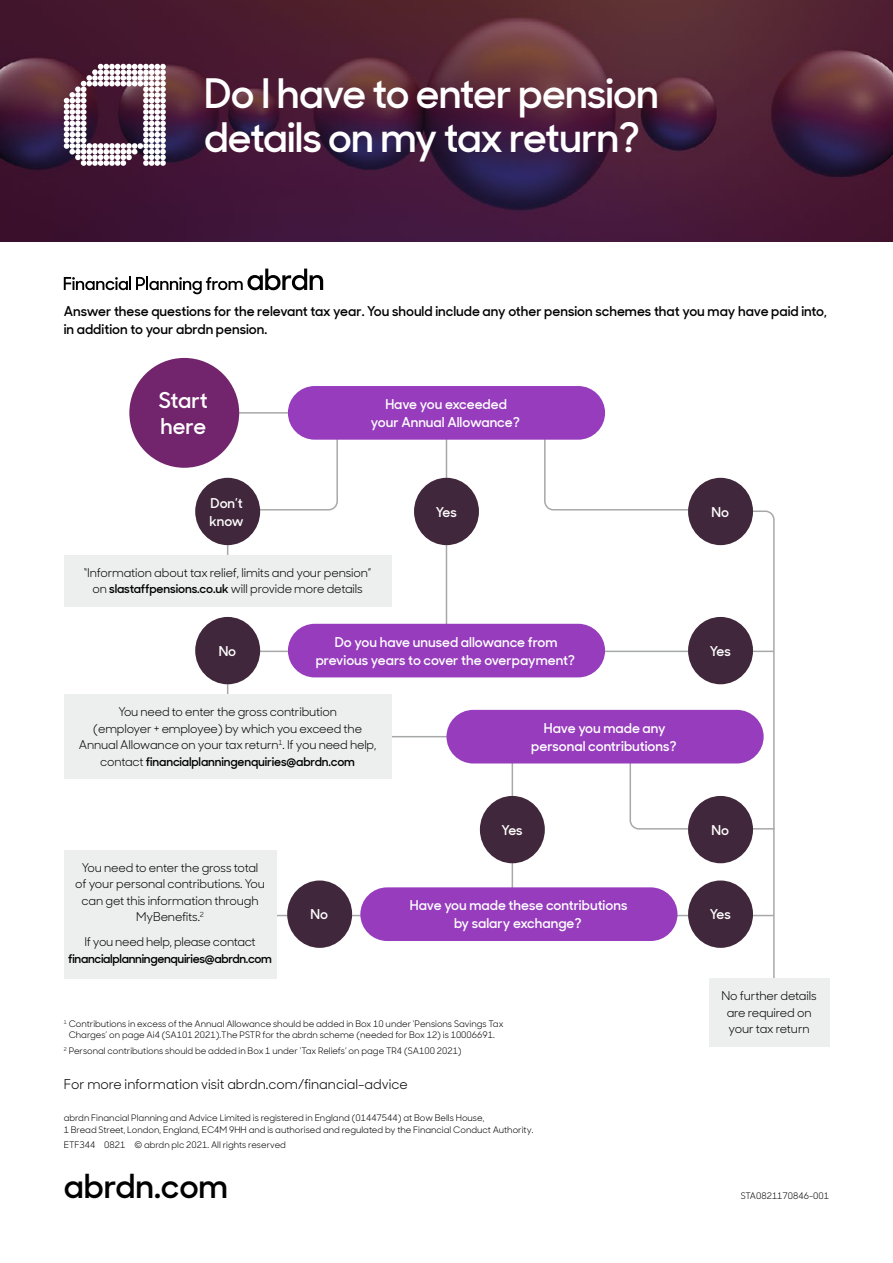
<style>
.page{position:relative;width:893px;height:1263px;background:#fff}
.page>*{position:absolute;margin:0;border:0;box-sizing:border-box;transform-origin:0 0}
.t1{font:600 40.5px/43.5px "Sharp Sans Display No 1";letter-spacing:-.02em;color:#fff}
.t2{font:600 33px "Sharp Sans Display No 1";color:#000}
.t3{font:600 21.75px/26.4px "Sharp Sans Display No 1";color:#fff}
.t4{font:600 13.5px/18px "Sharp Sans Display No 1";color:#fff;text-align:center}
.t5{font:600 13.5px/18px "Sharp Sans Display No 1";color:#000}
.t6{font:13.5px "Sharp Sans Display No 1";color:#000}
.t7{font:12px/16.5px "Sharp Sans Display No 1";letter-spacing:-.01em;color:#000;text-align:center}
.t8{font:600 12px "Sharp Sans Display No 1";letter-spacing:-.025em;color:#000}
.t9{font:9px/11.2px "Sharp Sans Display No 1";color:#000}
.s1{font-weight:600}
</style>
<div class="page">
<img style="left:0;top:0;width:893px;height:242px">
<svg style="left:64px;top:64px;width:102px;height:102px"></svg>
<svg style="left:543px;top:426px;width:232px;height:552px"></svg>
<svg style="left:222px;top:426px;width:116px;height:85px"></svg>
<hr style="left:446px;top:408px;width:1px;height:243px;background:#a7a8a9">
<hr style="left:512px;top:745px;width:1px;height:170px;background:#a7a8a9">
<hr style="left:227px;top:645px;width:1px;height:88px;background:#a7a8a9">
<hr style="left:227px;top:501px;width:1px;height:88px;background:#a7a8a9">
<hr style="left:224px;top:412px;width:102px;height:2px;background:#a7a8a9">
<hr style="left:227px;top:651px;width:547px;height:1px;background:#a7a8a9">
<hr style="left:184px;top:915px;width:590px;height:1px;background:#a7a8a9">
<hr style="left:227px;top:736px;width:383px;height:1px;background:#a7a8a9">
<div style="left:288px;top:386px;width:317px;height:54px;background:#963cbd;border-radius:27px"></div>
<div style="left:64px;top:555px;width:328px;height:52px;background:#edeeee"></div>
<div style="left:64px;top:694px;width:328px;height:85px;background:#edeeee"></div>
<div style="left:446px;top:710px;width:318px;height:53px;background:#963cbd;border-radius:27px"></div>
<div style="left:709px;top:978px;width:120px;height:68px;background:#edeeee"></div>
<svg style="left:64px;top:269px;width:259px;height:25px"></svg>
<div style="left:129px;top:358px;width:110px;height:110px;background:#72246c;border-radius:50%"></div>
<div style="left:480px;top:796px;width:65px;height:67px;background:#41273b;border-radius:50%"></div>
<div style="left:195px;top:478px;width:65px;height:67px;background:#41273b;border-radius:50%"></div>
<div style="left:414px;top:478px;width:65px;height:67px;background:#41273b;border-radius:50%"></div>
<div style="left:688px;top:478px;width:65px;height:67px;background:#41273b;border-radius:50%"></div>
<div style="left:688px;top:796px;width:65px;height:67px;background:#41273b;border-radius:50%"></div>
<div style="left:64px;top:850px;width:212px;height:128px;background:#edeeee"></div>
<div style="left:360px;top:887px;width:317px;height:54px;background:#963cbd;border-radius:27px"></div>
<div style="left:688px;top:880px;width:65px;height:68px;background:#41273b;border-radius:50%"></div>
<div style="left:287px;top:880px;width:65px;height:68px;background:#41273b;border-radius:50%"></div>
<div style="left:288px;top:624px;width:317px;height:53px;background:#963cbd;border-radius:27px"></div>
<div style="left:688px;top:617px;width:65px;height:67px;background:#41273b;border-radius:50%"></div>
<div style="left:195px;top:617px;width:65px;height:67px;background:#41273b;border-radius:50%"></div>
<h1 class="t1" style="left:204px;top:69px;width:456px">Do I have to enter pension details on my tax return?</h1>
<h3 class="t5" style="left:64px;top:301px;width:765px">Answer these questions for the relevant tax year. You should include any other pension schemes that you may have paid into, in addition to your abrdn pension.</h3>
<h3 class="t3" style="left:159px;top:385px;width:50px">Start here</h3>
<h3 class="t4" style="left:371px;top:394px;width:150px">Have you exceeded your Annual Allowance?</h3>
<h3 class="t4" style="left:210px;top:493px;width:36px;text-align:left">Don’t know</h3>
<h3 class="t4" style="left:436px;top:502px;width:22px">Yes</h3>
<h3 class="t4" style="left:711px;top:502px;width:19px">No</h3>
<h3 class="t7" style="left:84px;top:563px;width:289px">“Information about tax relief, limits and your pension” on <span class="s1">slastaffpensions.co.uk</span> will provide more details</h3>
<h3 class="t4" style="left:316px;top:632px;width:261px">Do you have unused allowance from previous years to cover the overpayment?</h3>
<h3 class="t4" style="left:219px;top:641px;width:19px">No</h3>
<h3 class="t4" style="left:710px;top:641px;width:22px">Yes</h3>
<h3 class="t7" style="left:79px;top:702px;width:299px">You need to enter the gross contribution<br>(employer + employee) by which you exceed the Annual Allowance on your tax return<sup>1</sup>. If you need help, contact <span class="s1">financialplanningenquiries@abrdn.com</span></h3>
<h3 class="t4" style="left:531px;top:718px;width:147px">Have you made any personal contributions?</h3>
<h3 class="t4" style="left:502px;top:820px;width:22px">Yes</h3>
<h3 class="t4" style="left:711px;top:820px;width:19px">No</h3>
<h3 class="t7" style="left:75px;top:858px;width:191px">You need to enter the gross total of your personal contributions. You can get this information through<br>MyBenefits.<sup>2</sup></h3>
<h3 class="t7" style="left:84px;top:933px;width:173px">If you need help, please contact</h3>
<h3 class="t8" style="left:68px;top:949px;width:205px">financialplanningenquiries@abrdn.com</h3>
<h3 class="t4" style="left:410px;top:895px;width:219px">Have you made these contributions by salary exchange?</h3>
<h3 class="t4" style="left:311px;top:904px;width:19px">No</h3>
<h3 class="t4" style="left:710px;top:904px;width:22px">Yes</h3>
<p class="t9" style="left:64px;top:1017px;width:441px;text-align:center"><sup>1</sup> Contributions in excess of the Annual Allowance should be added in Box 10 under ‘Pensions Savings Tax<br>Charges’ on page Ai4 (SA101 2021).The PSTR for the abrdn scheme (needed for Box 12) is 10006691.</p>
<p class="t9" style="left:64px;top:1044px;width:399px"><sup>2</sup> Personal contributions should be added in Box 1 under ‘Tax Reliefs’ on page TR4 (SA100 2021)</p>
<h3 class="t6" style="left:64px;top:1073px;width:345px">For more information visit abrdn.com/financial-advice</h3>
<p class="t9" style="left:64px;top:1112px;width:471px">abrdn Financial Planning and Advice Limited is registered in England (01447544) at Bow Bells House,<br>1 Bread Street, London, England, EC4M 9HH and is authorised and regulated by the Financial Conduct Authority.</p>
<p class="t9" style="left:64px;top:1138px;width:224px">ETF344 0821 © abrdn plc 2021. All rights reserved</p>
<h2 class="t2" style="left:64px;top:1161px;width:166px">abrdn.com</h2>
<h3 class="t7" style="left:721px;top:986px;width:97px">No further details are required on your tax return</h3>
<p class="t9" style="left:741px;top:1189px;width:90px">STA0821170846-001</p>
</div>
